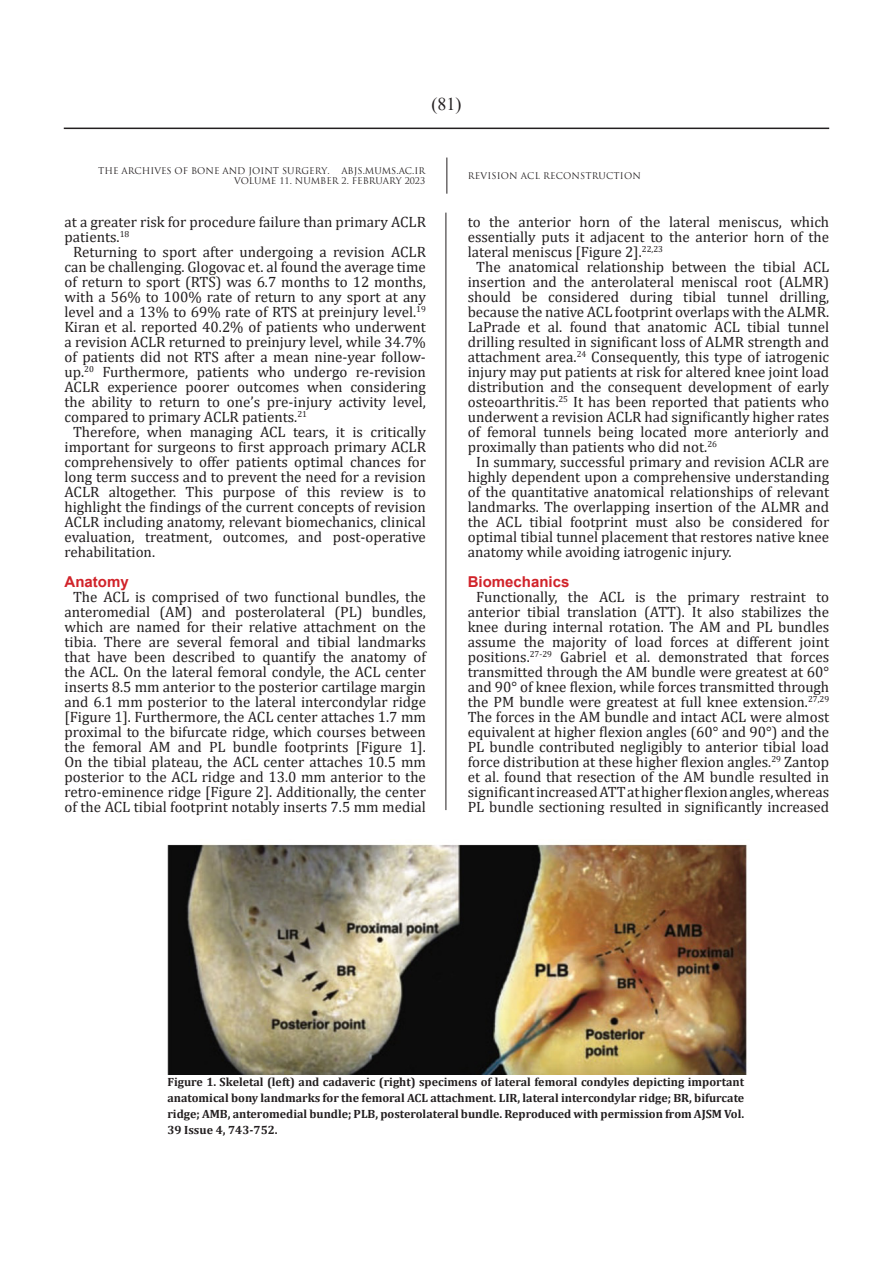
<style>
.page{position:relative;width:893px;height:1263px;background:#fff}
.page>*{position:absolute;margin:0;border:0;box-sizing:border-box;transform-origin:0 0}
.t1{font:18px "Times New Roman";color:#231f20}
.t2{font:15px/15px "Cambria";color:#231f20;text-align:justify}
.Titr_ghermez_ABJS{font:700 15px "Arial";color:#d1232a}
.t3{font:700 12px/15.9px "Cambria";color:#231f20;text-align:justify}
.t4{font:9px/10.8px "Trajan Pro";color:#231f20;text-align:right}
</style>
<div class="page">
<hr style="left:64px;top:128px;width:765px;height:1px;background:#231f20">
<hr style="left:446px;top:158px;width:1px;height:36px;background:#231f20">
<hr style="left:446px;top:213px;width:1px;height:597px;background:#231f20">
<img style="left:167px;top:844px;width:580px;height:231px">
<p class="t1" style="left:431px;top:92px;width:31px">)81(</p>
<p class="t4" style="left:98px;top:165px;width:233px">THE ARCHIVES OF BONE AND JOINT SURGERY.</p>
<p class="t4" style="left:234px;top:165px;width:193px">ABJS.MUMS.AC.IR<br>VOLUME 11. NUMBER 2. FEBRUARY 2023</p>
<p class="t4" style="left:468px;top:170px;width:175px">REVISION ACL RECONSTRUCTION</p>
<p class="t2" style="left:65px;top:214px;width:363px">at a greater risk for procedure failure than primary ACLR patients.<sup>18</sup></p>
<p class="t2" style="left:65px;top:244px;width:363px;text-indent:9px">Returning to sport after undergoing a revision ACLR can be challenging. Glogovac et. al found the average time of return to sport (RTS) was 6.7 months to 12 months, with a 56% to 100% rate of return to any sport at any level and a 13% to 69% rate of RTS at preinjury level.<sup>19<br></sup>Kiran et al. reported 40.2% of patients who underwent a revision ACLR returned to preinjury level, while 34.7% of patients did not RTS after a mean nine-year follow&shy;up.<sup>20</sup> Furthermore, patients who undergo re-revision ACLR experience poorer outcomes when considering the ability to return to one’s pre-injury activity level, compared to primary ACLR patients.<sup>21</sup></p>
<p class="t2" style="left:65px;top:424px;width:363px;text-indent:9px">Therefore, when managing ACL tears, it is critically important for surgeons to first approach primary ACLR comprehensively to offer patients optimal chances for long term success and to prevent the need for a revision ACLR altogether. This purpose of this review is to highlight the findings of the current concepts of revision ACLR including anatomy, relevant biomechanics, clinical evaluation, treatment, outcomes, and post-operative rehabilitation.</p>
<p class="Titr_ghermez_ABJS" style="left:65px;top:571px;width:66px">Anatomy</p>
<p class="t2" style="left:65px;top:589px;width:363px;text-align:center">The ACL is comprised of two functional bundles, the anteromedial (AM) and posterolateral (PL) bundles, which are named for their relative attachment on the tibia. There are several femoral and tibial landmarks that have been described to quantify the anatomy of the ACL. On the lateral femoral condyle, the ACL center inserts 8.5 mm anterior to the posterior cartilage margin and 6.1 mm posterior to the lateral intercondylar ridge [Figure 1]. Furthermore, the ACL center attaches 1.7 mm proximal to the bifurcate ridge, which courses between the femoral AM and PL bundle footprints [Figure 1].<br>On the tibial plateau, the ACL center attaches 10.5 mm posterior to the ACL ridge and 13.0 mm anterior to the retro-eminence ridge [Figure 2]. Additionally, the center of the ACL tibial footprint notably inserts 7.5 mm medial</p>
<p class="t2" style="left:468px;top:214px;width:363px">to the anterior horn of the lateral meniscus, which essentially puts it adjacent to the anterior horn of the lateral meniscus [Figure 2].<sup>22,23</sup></p>
<p class="t2" style="left:468px;top:259px;width:363px;text-indent:9px">The anatomical relationship between the tibial ACL insertion and the anterolateral meniscal root (ALMR) should be considered during tibial tunnel drilling, because the native ACL footprint overlaps with the ALMR.<br>LaPrade et al. found that anatomic ACL tibial tunnel drilling resulted in significant loss of ALMR strength and attachment area.<sup>24</sup> Consequently, this type of iatrogenic injury may put patients at risk for altered knee joint load distribution and the consequent development of early osteoarthritis.<sup>25</sup> It has been reported that patients who underwent a revision ACLR had significantly higher rates of femoral tunnels being located more anteriorly and proximally than patients who did not.<sup>26</sup></p>
<p class="t2" style="left:468px;top:454px;width:363px;text-indent:9px">In summary, successful primary and revision ACLR are highly dependent upon a comprehensive understanding of the quantitative anatomical relationships of relevant landmarks. The overlapping insertion of the ALMR and the ACL tibial footprint must also be considered for optimal tibial tunnel placement that restores native knee anatomy while avoiding iatrogenic injury.</p>
<p class="Titr_ghermez_ABJS" style="left:468px;top:571px;width:103px">Biomechanics</p>
<p class="t2" style="left:468px;top:589px;width:363px;text-align:center">Functionally, the ACL is the primary restraint to anterior tibial translation (ATT). It also stabilizes the knee during internal rotation. The AM and PL bundles assume the majority of load forces at different joint positions.<sup>27-29</sup> Gabriel et al. demonstrated that forces transmitted through the AM bundle were greatest at 60° and 90° of knee flexion, while forces transmitted through the PM bundle were greatest at full knee extension.<sup>27,29<br></sup>The forces in the AM bundle and intact ACL were almost equivalent at higher flexion angles (60° and 90°) and the PL bundle contributed negligibly to anterior tibial load force distribution at these higher flexion angles.<sup>29</sup> Zantop et al. found that resection of the AM bundle resulted in significant increased ATT at higher flexion angles, whereas PL bundle sectioning resulted in significantly increased</p>
<p class="t3" style="left:167px;top:1074px;width:578px">Figure 1. Skeletal (left) and cadaveric (right) specimens of lateral femoral condyles depicting important anatomical bony landmarks for the femoral ACL attachment. LIR, lateral intercondylar ridge; BR, bifurcate ridge; AMB, anteromedial bundle; PLB, posterolateral bundle. Reproduced with permission from AJSM Vol.<br>39 Issue 4, 743-752.</p>
</div>
